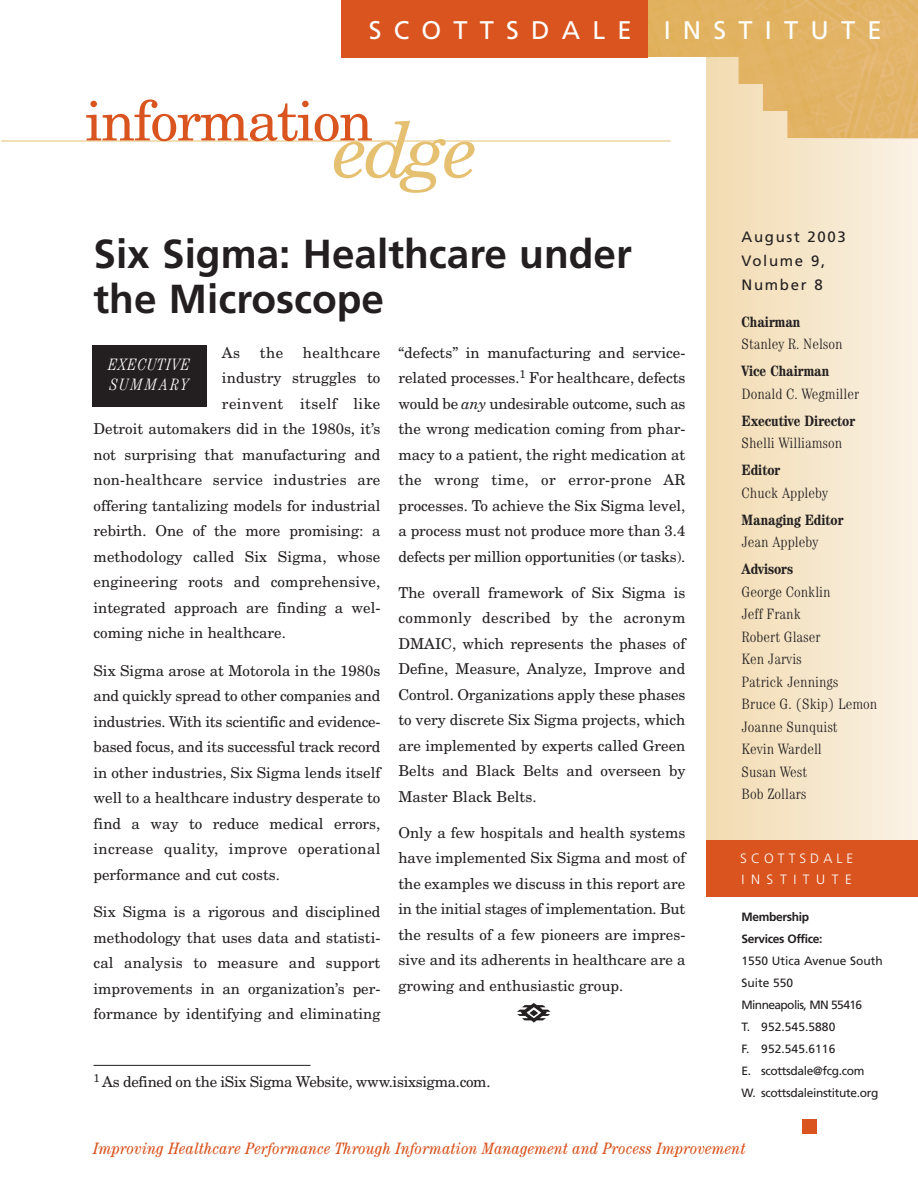
<style>
.page{position:relative;width:918px;height:1188px;background:#fff}
.page>*{position:absolute;margin:0;border:0;box-sizing:border-box;transform-origin:0 0}
.t1{font:italic 76.5px "New Century Schlbk";color:#e6c071}
.t2{font:55.5px "New Century Schlbk";letter-spacing:-.03em;color:#d9541e}
.t3{font:700 40.5px/45px "Frutiger";color:#231f20}
.t4{font:25.5px "Frutiger";letter-spacing:.48em;color:#fff}
.t5{font:italic condensed 16.5px "Century";letter-spacing:.015em;color:#d9541e}
.t6{font:italic 300 condensed 16.5px/19.8px "Century";letter-spacing:.05em;color:#fff}
.t7{font:15px/25.5px "New Century Schlbk";color:#231f20;text-align:justify}
.t8{font:300 condensed 15px/22.5px "Century";color:#231f20}
.t9{font:700 condensed 15px "Century";color:#231f20}
.t10{font:15px "New Century Schlbk";letter-spacing:-.02em;color:#231f20}
.t11{font:15px "New Century Schlbk";letter-spacing:.02em;color:#231f20}
.t12{font:15px "New Century Schlbk";letter-spacing:.03em;color:#231f20}
.t13{font:15px/24px "Frutiger";letter-spacing:.11em;color:#231f20}
.t14{font:300 13.5px/21px "Frutiger";letter-spacing:.3em;color:#fff}
.t15{font:12px/22px "Frutiger";letter-spacing:-.03em;color:#231f20}
.t16{font:700 12px/22px "Frutiger";letter-spacing:-.03em;color:#231f20}
.s1{font-style:italic}
</style>
<div class="page">
<div style="left:706px;top:22px;width:212px;height:871px;background:linear-gradient(to right,#f1dbb0,#faf2e5)"></div>
<img style="left:450px;top:0;width:468px;height:138px">
<div style="left:342px;top:0;width:306px;height:57px;background:#d9541e"></div>
<hr style="left:1px;top:141px;width:670px;height:1px;background:#e6c071">
<div style="left:92px;top:345px;width:115px;height:62px;background:#231f20"></div>
<div style="left:706px;top:840px;width:212px;height:57px;background:#d9541e"></div>
<div style="left:802px;top:1120px;width:15px;height:14px;background:#d9541e"></div>
<img style="left:517px;top:1002px;width:34px;height:21px">
<hr style="left:94px;top:1065px;width:216px;height:1px;background:#231f20">
<h3 class="t4" style="left:369px;top:20px;width:264px">SCOTTSDALE</h3>
<h3 class="t4" style="left:664px;top:20px;width:219px">INSTITUTE</h3>
<h2 class="t2" style="left:85px;top:100px;width:289px">information</h2>
<h1 class="t1" style="left:334px;top:121px;width:146px">edge</h1>
<h3 class="t3" style="left:94px;top:235px;width:540px">Six Sigma: Healthcare under the Microscope</h3>
<p class="t6" style="left:109px;top:356px;width:83px">EXECUTIVE<br>SUMMARY</p>
<p class="t7" style="left:222px;top:341px;width:20px">As</p>
<p class="t7" style="left:260px;top:341px;width:25px">the</p>
<p class="t12" style="left:303px;top:346px;width:79px">healthcare</p>
<p class="t7" style="left:222px;top:366px;width:160px">industry struggles to</p>
<p class="t12" style="left:222px;top:397px;width:160px">reinvent itself like</p>
<p class="t7" style="left:94px;top:417px;width:288px">Detroit automakers did in the 1980s, it’s</p>
<p class="t7" style="left:94px;top:443px;width:288px">not surprising that manufacturing and</p>
<p class="t11" style="left:94px;top:474px;width:288px">non-healthcare service industries are</p>
<p class="t7" style="left:94px;top:494px;width:288px">offering tantalizing models for industrial</p>
<p class="t7" style="left:94px;top:519px;width:288px">rebirth. One of the more promising: a</p>
<p class="t7" style="left:94px;top:545px;width:288px">methodology called Six Sigma, whose</p>
<p class="t7" style="left:94px;top:570px;width:288px">engineering roots and comprehensive,</p>
<p class="t7" style="left:94px;top:596px;width:288px">integrated approach are finding a wel-</p>
<p class="t7" style="left:94px;top:621px;width:194px">coming niche in healthcare.</p>
<p class="t7" style="left:94px;top:659px;width:288px">Six Sigma arose at Motorola in the 1980s and quickly spread to other companies and industries. With its scientific and evidence&shy;based focus, and its successful track record in other industries, Six Sigma lends itself well to a healthcare industry desperate to find a way to reduce medical errors, increase quality, improve operational performance and cut costs.</p>
<p class="t7" style="left:94px;top:900px;width:288px">Six Sigma is a rigorous and disciplined methodology that uses data and statisti&shy;cal analysis to measure and support improvements in an organization’s per&shy;formance by identifying and eliminating</p>
<p class="t7" style="left:398px;top:341px;width:288px">“defects” in manufacturing and service&shy;related processes.<sup>1</sup> For healthcare, defects would be <span class="s1">any</span> undesirable outcome, such as the wrong medication coming from phar&shy;macy to a patient, the right medication at the wrong time, or error-prone AR processes. To achieve the Six Sigma level, a process must not produce more than 3.4 defects per million opportunities (or tasks).</p>
<p class="t7" style="left:398px;top:581px;width:288px">The overall framework of Six Sigma is commonly described by the acronym DMAIC, which represents the phases of Define, Measure, Analyze, Improve and Control. Organizations apply these phases to very discrete Six Sigma projects, which are implemented by experts called Green Belts and Black Belts and overseen by Master Black Belts.</p>
<p class="t7" style="left:398px;top:821px;width:288px">Only a few hospitals and health systems have implemented Six Sigma and most of the examples we discuss in this report are in the initial stages of implementation. But the results of a few pioneers are impres&shy;sive and its adherents in healthcare are a growing and enthusiastic group.</p>
<p class="t10" style="left:94px;top:1076px;width:398px"><sup>1</sup> As defined on the iSix Sigma Website, www.isixsigma.com.</p>
<p class="t13" style="left:742px;top:226px;width:106px">August 2003<br>Volume 9,<br>Number 8</p>
<p class="t9" style="left:742px;top:317px;width:60px">Chairman</p>
<p class="t8" style="left:742px;top:334px;width:103px">Stanley R. Nelson</p>
<p class="t9" style="left:742px;top:366px;width:89px">Vice Chairman</p>
<p class="t8" style="left:742px;top:384px;width:119px">Donald C. Wegmiller</p>
<p class="t9" style="left:742px;top:416px;width:115px">Executive Director</p>
<p class="t8" style="left:742px;top:433px;width:102px">Shelli Williamson</p>
<p class="t9" style="left:742px;top:465px;width:40px">Editor</p>
<p class="t8" style="left:742px;top:483px;width:88px">Chuck Appleby</p>
<p class="t9" style="left:742px;top:515px;width:104px">Managing Editor</p>
<p class="t8" style="left:742px;top:532px;width:78px">Jean Appleby</p>
<p class="t9" style="left:742px;top:564px;width:53px">Advisors</p>
<p class="t8" style="left:742px;top:582px;width:137px">George Conklin<br>Jeff Frank<br>Robert Glaser<br>Ken Jarvis<br>Patrick Jennings<br>Bruce G. (Skip) Lemon<br>Joanne Sunquist<br>Kevin Wardell<br>Susan West<br>Bob Zollars</p>
<p class="t14" style="left:740px;top:849px;width:114px">SCOTTSDALE<br>INSTITUTE</p>
<p class="t16" style="left:742px;top:907px;width:83px">Membership<br>Services Office:</p>
<p class="t15" style="left:742px;top:951px;width:143px">1550 Utica Avenue South<br>Suite 550<br>Minneapolis, MN 55416<br>T. 952.545.5880<br>F. 952.545.6116<br>E. scottsdale@fcg.com<br>W. scottsdaleinstitute.org</p>
<p class="t5" style="left:93px;top:1143px;width:654px">Improving Healthcare Performance Through Information Management and Process Improvement</p>
</div>
